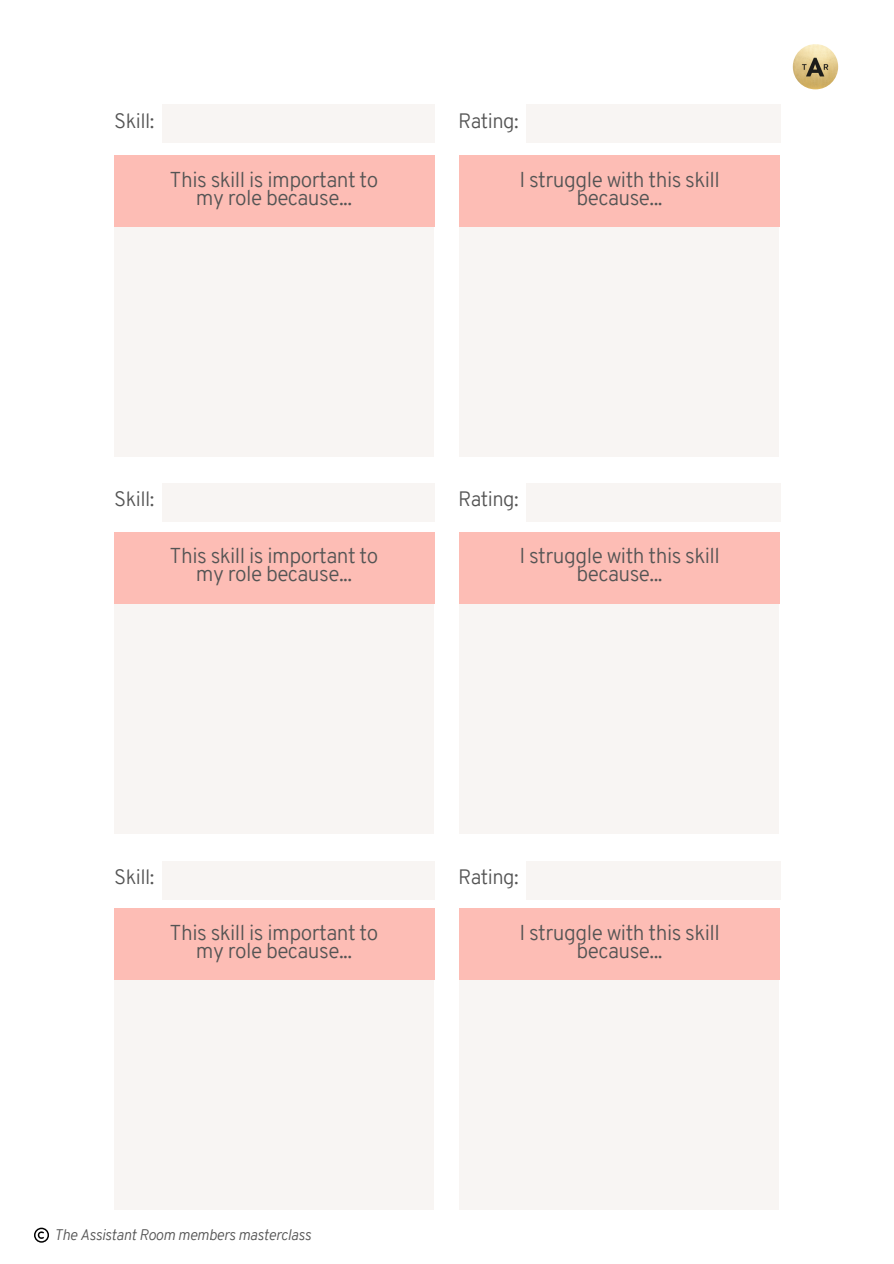
<style>
.page{position:relative;width:894px;height:1264px;background:#fff}
.page>*{position:absolute;margin:0;border:0;box-sizing:border-box;transform-origin:0 0}
.t1{font:300 21px/18px "Overpass";letter-spacing:-.025em;color:#545454;text-align:center}
.t2{font:300 20.25px "Overpass";letter-spacing:-.025em;color:#545454}
.t3{font:italic 300 15px "Overpass";letter-spacing:-.025em;color:#545454}
</style>
<div class="page">
<img style="left:792px;top:44px;width:45px;height:45px;border-radius:50%">
<div style="left:459px;top:155px;width:320px;height:72px;background:#fdbdb5"></div>
<div style="left:459px;top:227px;width:320px;height:229px;background:#f8f5f3"></div>
<div style="left:114px;top:155px;width:320px;height:72px;background:#fdbdb5"></div>
<div style="left:114px;top:227px;width:319px;height:229px;background:#f8f5f3"></div>
<div style="left:459px;top:532px;width:320px;height:71px;background:#fdbdb5"></div>
<div style="left:459px;top:603px;width:320px;height:230px;background:#f8f5f3"></div>
<div style="left:114px;top:532px;width:320px;height:71px;background:#fdbdb5"></div>
<div style="left:114px;top:603px;width:319px;height:230px;background:#f8f5f3"></div>
<div style="left:459px;top:908px;width:320px;height:71px;background:#fdbdb5"></div>
<div style="left:459px;top:979px;width:320px;height:230px;background:#f8f5f3"></div>
<div style="left:114px;top:908px;width:320px;height:71px;background:#fdbdb5"></div>
<div style="left:114px;top:979px;width:319px;height:230px;background:#f8f5f3"></div>
<div style="left:526px;top:483px;width:253px;height:38px;background:#f8f5f3"></div>
<div style="left:162px;top:483px;width:272px;height:38px;background:#f8f5f3"></div>
<div style="left:526px;top:105px;width:253px;height:38px;background:#f8f5f3"></div>
<div style="left:162px;top:105px;width:272px;height:38px;background:#f8f5f3"></div>
<div style="left:526px;top:861px;width:253px;height:38px;background:#f8f5f3"></div>
<div style="left:162px;top:861px;width:272px;height:38px;background:#f8f5f3"></div>
<svg style="left:34px;top:1227px;width:15px;height:15px"></svg>
<p class="t2" style="left:114px;top:113px;width:42px">Skill:</p>
<p class="t2" style="left:458px;top:113px;width:62px">Rating:</p>
<p class="t1" style="left:170px;top:172px;width:210px">This skill is important to my role because...</p>
<p class="t1" style="left:519px;top:172px;width:202px">I struggle with this skill because...</p>
<p class="t2" style="left:114px;top:491px;width:42px">Skill:</p>
<p class="t2" style="left:458px;top:491px;width:62px">Rating:</p>
<p class="t1" style="left:170px;top:549px;width:210px">This skill is important to my role because...</p>
<p class="t1" style="left:519px;top:549px;width:202px">I struggle with this skill because...</p>
<p class="t2" style="left:114px;top:869px;width:42px">Skill:</p>
<p class="t2" style="left:458px;top:869px;width:62px">Rating:</p>
<p class="t1" style="left:170px;top:925px;width:210px">This skill is important to my role because...</p>
<p class="t3" style="left:54px;top:1228px;width:258px">The Assistant Room members masterclass</p>
<p class="t1" style="left:519px;top:925px;width:202px">I struggle with this skill because...</p>
</div>
